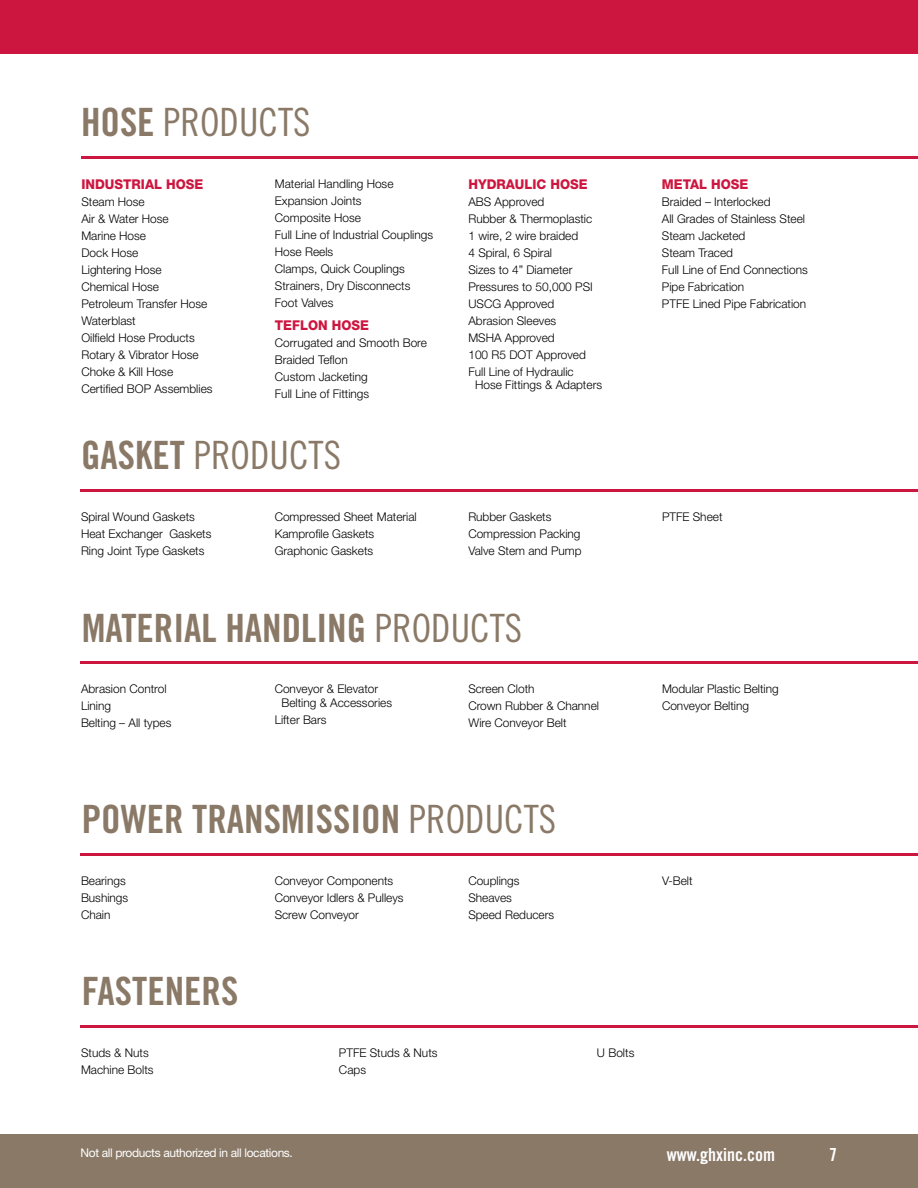
<style>
.page{position:relative;width:918px;height:1188px;background:#fff}
.page>*{position:absolute;margin:0;border:0;box-sizing:border-box;transform-origin:0 0}
.t1{font:39px "Trade Gothic Bold Cond Twenty";color:#8a7967}
.t2{font:39px "Trade Gothic Cond Eighteen";color:#8a7967}
.t3{font:18px "Trade Gothic Bold Cond Twenty";color:#fff}
.t4{font:800 13.5px "Helvetica Neue";color:#cd163f;scale:.96 1}
.t5{font:300 12px/17px "Helvetica Neue";color:#000}
.t6{font:12px "Helvetica Neue";letter-spacing:-.03em;color:#fff}
.s1{font-family:"Trade Gothic Bold Cond Twenty"}
.s2{font-family:"Trade Gothic Cond Eighteen"}
</style>
<div class="page">
<div style="left:0;top:1134px;width:918px;height:54px;background:#8a7967"></div>
<div style="left:0;top:0;width:918px;height:54px;background:#cd163f"></div>
<hr style="left:81px;top:489px;width:837px;height:2px;background:#cd163f">
<hr style="left:81px;top:662px;width:837px;height:2px;background:#cd163f">
<hr style="left:81px;top:853px;width:837px;height:2px;background:#cd163f">
<hr style="left:81px;top:1025px;width:837px;height:2px;background:#cd163f">
<hr style="left:81px;top:156px;width:837px;height:2px;background:#cd163f">
<h1 class="t2" style="left:81px;top:99px;width:231px"><span class="s1">HOSE</span> PRODUCTS</h1>
<p class="t4" style="left:81px;top:176px;width:129px">INDUSTRIAL HOSE</p>
<p class="t5" style="left:81px;top:193px;width:133px">Steam Hose<br>Air &amp; Water Hose<br>Marine Hose<br>Dock Hose<br>Lightering Hose<br>Chemical Hose<br>Petroleum Transfer Hose<br>Waterblast<br>Oilfield Hose Products<br>Rotary &amp; Vibrator Hose<br>Choke &amp; Kill Hose<br>Certified BOP Assemblies</p>
<p class="t5" style="left:275px;top:175px;width:160px">Material Handling Hose<br>Expansion Joints<br>Composite Hose<br>Full Line of Industrial Couplings<br>Hose Reels<br>Clamps, Quick Couplings<br>Strainers, Dry Disconnects<br>Foot Valves</p>
<p class="t4" style="left:275px;top:317px;width:100px">TEFLON HOSE</p>
<p class="t5" style="left:275px;top:334px;width:154px">Corrugated and Smooth Bore<br>Braided Teflon<br>Custom Jacketing<br>Full Line of Fittings</p>
<h1 class="t2" style="left:81px;top:432px;width:261px"><span class="s1">GASKET</span> PRODUCTS</h1>
<p class="t4" style="left:468px;top:176px;width:126px">HYDRAULIC HOSE</p>
<p class="t5" style="left:468px;top:193px;width:126px">ABS Approved<br>Rubber &amp; Thermoplastic<br>1 wire, 2 wire braided<br>4 Spiral, 6 Spiral<br>Sizes to 4” Diameter<br>Pressures to 50,000 PSI<br>USCG Approved<br>Abrasion Sleeves<br>MSHA Approved<br>100 R5 DOT Approved<br>Full Line of Hydraulic</p>
<p class="t5" style="left:475px;top:376px;width:128px">Hose Fittings &amp; Adapters</p>
<p class="t4" style="left:662px;top:176px;width:92px">METAL HOSE</p>
<p class="t5" style="left:662px;top:193px;width:147px">Braided – Interlocked<br>All Grades of Stainless Steel<br>Steam Jacketed<br>Steam Traced<br>Full Line of End Connections<br>Pipe Fabrication<br>PTFE Lined Pipe Fabrication</p>
<p class="t5" style="left:81px;top:508px;width:132px">Spiral Wound Gaskets<br>Heat Exchanger Gaskets<br>Ring Joint Type Gaskets</p>
<p class="t5" style="left:275px;top:508px;width:144px">Compressed Sheet Material<br>Kamprofile Gaskets<br>Graphonic Gaskets</p>
<p class="t5" style="left:468px;top:508px;width:115px">Rubber Gaskets<br>Compression Packing<br>Valve Stem and Pump</p>
<p class="t5" style="left:662px;top:508px;width:62px">PTFE Sheet</p>
<h1 class="t1" style="left:82px;top:604px;width:442px">MATERIAL HANDLING <span class="s2">PRODUCTS</span></h1>
<p class="t5" style="left:81px;top:680px;width:92px">Abrasion Control<br>Lining<br>Belting – All types</p>
<p class="t5" style="left:281px;top:682px;width:112px;line-height:13.5px;text-indent:-7px">Conveyor &amp; Elevator<br>Belting &amp; Accessories</p>
<p class="t5" style="left:275px;top:711px;width:53px">Lifter Bars</p>
<p class="t5" style="left:468px;top:680px;width:132px">Screen Cloth<br>Crown Rubber &amp; Channel<br>Wire Conveyor Belt</p>
<p class="t5" style="left:662px;top:680px;width:118px">Modular Plastic Belting<br>Conveyor Belting</p>
<h1 class="t1" style="left:82px;top:796px;width:476px">POWER TRANSMISSION <span class="s2">PRODUCTS</span></h1>
<p class="t5" style="left:81px;top:872px;width:49px">Bearings<br>Bushings<br>Chain</p>
<p class="t5" style="left:275px;top:872px;width:130px">Conveyor Components<br>Conveyor Idlers &amp; Pulleys<br>Screw Conveyor</p>
<p class="t5" style="left:468px;top:872px;width:87px">Couplings<br>Sheaves<br>Speed Reducers</p>
<p class="t5" style="left:662px;top:872px;width:32px">V-Belt</p>
<h1 class="t1" style="left:82px;top:968px;width:158px">FASTENERS</h1>
<p class="t5" style="left:81px;top:1044px;width:74px">Studs &amp; Nuts<br>Machine Bolts</p>
<p class="t5" style="left:339px;top:1044px;width:100px">PTFE Studs &amp; Nuts<br>Caps</p>
<p class="t5" style="left:597px;top:1044px;width:39px">U Bolts</p>
<p class="t6" style="left:81px;top:1145px;width:214px">Not all products authorized in all locations.</p>
<h2 class="t3" style="left:667px;top:1144px;width:110px">www.ghxinc.com</h2>
<h2 class="t3" style="left:829px;top:1144px;width:9px">7</h2>
</div>
